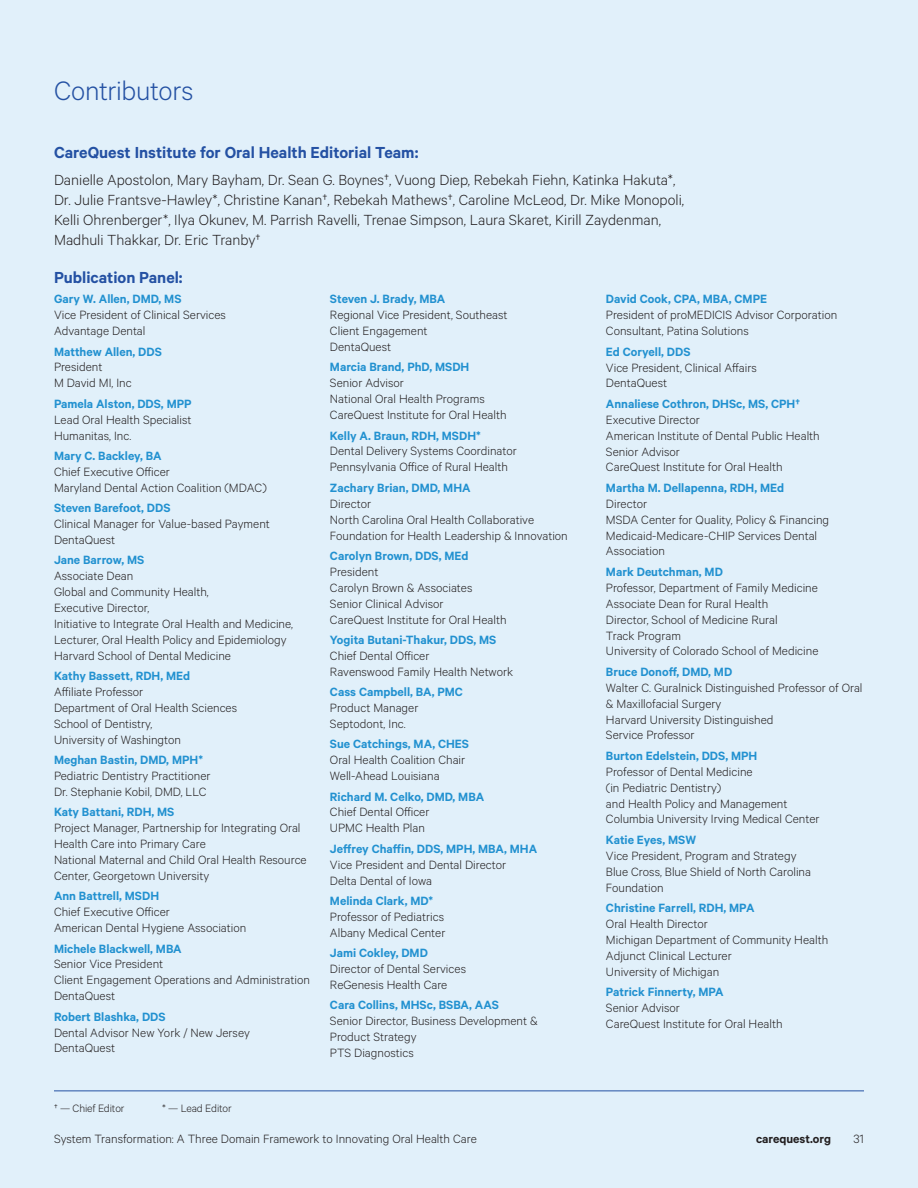
<style>
.page{position:relative;width:918px;height:1188px;background:#e1f0fa}
.page>*{position:absolute;margin:0;border:0;box-sizing:border-box;transform-origin:0 0}
.t1{font:300 30px "Calibre";letter-spacing:-.01em;color:#2451a3}
.t2{font:600 18px "Calibre";color:#2451a3}
.t3{font:300 16.5px/19.8px "Calibre";color:#231f20}
.t4{font:300 13.5px/15.9px "Calibre";color:#231f20}
.t5{font:600 13.5px "Calibre";color:#2291d0}
.t6{font:600 13.5px "Calibre";color:#231f20}
.t7{font:300 12px "Calibre";letter-spacing:-.01em;color:#231f20}
</style>
<div class="page">
<hr style="left:54px;top:1090px;width:810px;height:1px;background:#2451a3">
<h1 class="t1" style="left:54px;top:74px;width:141px">Contributors</h1>
<h2 class="t2" style="left:54px;top:142px;width:366px">CareQuest Institute for Oral Health Editorial Team:</h2>
<p class="t3" style="left:54px;top:170px;width:632px">Danielle Apostolon, Mary Bayham, Dr. Sean G. Boynes†, Vuong Diep, Rebekah Fiehn, Katinka Hakuta*, Dr. Julie Frantsve-Hawley*, Christine Kanan†, Rebekah Mathews†, Caroline McLeod, Dr. Mike Monopoli, Kelli Ohrenberger*, Ilya Okunev, M. Parrish Ravelli, Trenae Simpson, Laura Skaret, Kirill Zaydenman, Madhuli Thakkar, Dr. Eric Tranby†</p>
<h2 class="t2" style="left:54px;top:267px;width:130px">Publication Panel:</h2>
<p class="t5" style="left:54px;top:291px;width:129px">Gary W. Allen, DMD, MS</p>
<p class="t4" style="left:54px;top:306px;width:173px">Vice President of Clinical Services<br>Advantage Dental</p>
<p class="t5" style="left:54px;top:343px;width:109px">Matthew Allen, DDS</p>
<p class="t4" style="left:54px;top:359px;width:79px">President<br>M David MI, Inc</p>
<p class="t5" style="left:54px;top:395px;width:139px">Pamela Alston, DDS, MPP</p>
<p class="t4" style="left:54px;top:411px;width:139px">Lead Oral Health Specialist<br>Humanitas, Inc.</p>
<p class="t5" style="left:54px;top:448px;width:109px">Mary C. Backley, BA</p>
<p class="t4" style="left:54px;top:463px;width:214px">Chief Executive Officer<br>Maryland Dental Action Coalition (MDAC)</p>
<p class="t5" style="left:54px;top:500px;width:118px">Steven Barefoot, DDS</p>
<p class="t4" style="left:54px;top:515px;width:217px">Clinical Manager for Value-based Payment<br>DentaQuest</p>
<p class="t5" style="left:54px;top:552px;width:92px">Jane Barrow, MS</p>
<p class="t4" style="left:54px;top:567px;width:241px">Associate Dean<br>Global and Community Health,<br>Executive Director,<br>Initiative to Integrate Oral Health and Medicine, Lecturer, Oral Health Policy and Epidemiology Harvard School of Dental Medicine</p>
<p class="t5" style="left:54px;top:668px;width:138px">Kathy Bassett, RDH, MEd</p>
<p class="t4" style="left:54px;top:683px;width:185px">Affiliate Professor<br>Department of Oral Health Sciences<br>School of Dentistry,<br>University of Washington</p>
<p class="t5" style="left:54px;top:752px;width:151px">Meghan Bastin, DMD, MPH*</p>
<p class="t4" style="left:54px;top:767px;width:158px">Pediatric Dentistry Practitioner<br>Dr. Stephanie Kobil, DMD, LLC</p>
<p class="t5" style="left:54px;top:804px;width:122px">Katy Battani, RDH, MS</p>
<p class="t4" style="left:54px;top:820px;width:254px">Project Manager, Partnership for Integrating Oral Health Care into Primary Care<br>National Maternal and Child Oral Health Resource Center, Georgetown University</p>
<p class="t5" style="left:54px;top:888px;width:107px">Ann Battrell, MSDH</p>
<p class="t4" style="left:54px;top:904px;width:194px">Chief Executive Officer<br>American Dental Hygiene Association</p>
<p class="t5" style="left:54px;top:940px;width:129px">Michele Blackwell, MBA</p>
<p class="t4" style="left:54px;top:956px;width:257px">Senior Vice President<br>Client Engagement Operations and Administration<br>DentaQuest</p>
<p class="t5" style="left:54px;top:1008px;width:113px">Robert Blashka, DDS</p>
<p class="t4" style="left:54px;top:1024px;width:197px">Dental Advisor New York / New Jersey<br>DentaQuest</p>
<p class="t5" style="left:330px;top:291px;width:117px">Steven J. Brady, MBA</p>
<p class="t4" style="left:330px;top:307px;width:179px">Regional Vice President, Southeast<br>Client Engagement<br>DentaQuest</p>
<p class="t5" style="left:330px;top:359px;width:141px">Marcia Brand, PhD, MSDH</p>
<p class="t4" style="left:330px;top:375px;width:178px">Senior Advisor<br>National Oral Health Programs<br>CareQuest Institute for Oral Health</p>
<p class="t5" style="left:330px;top:427px;width:152px">Kelly A. Braun, RDH, MSDH*</p>
<p class="t4" style="left:330px;top:443px;width:188px">Dental Delivery Systems Coordinator<br>Pennsylvania Office of Rural Health</p>
<p class="t5" style="left:330px;top:480px;width:142px">Zachary Brian, DMD, MHA</p>
<p class="t4" style="left:330px;top:495px;width:239px">Director<br>North Carolina Oral Health Collaborative<br>Foundation for Health Leadership &amp; Innovation</p>
<p class="t5" style="left:330px;top:548px;width:140px">Carolyn Brown, DDS, MEd</p>
<p class="t4" style="left:330px;top:563px;width:178px">President<br>Carolyn Brown &amp; Associates<br>Senior Clinical Advisor<br>CareQuest Institute for Oral Health</p>
<p class="t5" style="left:330px;top:632px;width:168px">Yogita Butani-Thakur, DDS, MS</p>
<p class="t4" style="left:330px;top:647px;width:185px">Chief Dental Officer<br>Ravenswood Family Health Network</p>
<p class="t5" style="left:330px;top:684px;width:135px">Cass Campbell, BA, PMC</p>
<p class="t4" style="left:330px;top:699px;width:90px">Product Manager<br>Septodont, Inc.</p>
<p class="t5" style="left:330px;top:736px;width:141px">Sue Catchings, MA, CHES</p>
<p class="t4" style="left:330px;top:751px;width:137px">Oral Health Coalition Chair<br>Well-Ahead Louisiana</p>
<p class="t5" style="left:330px;top:788px;width:156px">Richard M. Celko, DMD, MBA</p>
<p class="t4" style="left:330px;top:804px;width:101px">Chief Dental Officer<br>UPMC Health Plan</p>
<p class="t5" style="left:330px;top:841px;width:209px">Jeffrey Chaffin, DDS, MPH, MBA, MHA</p>
<p class="t4" style="left:330px;top:856px;width:178px">Vice President and Dental Director<br>Delta Dental of Iowa</p>
<p class="t5" style="left:330px;top:893px;width:105px">Melinda Clark, MD*</p>
<p class="t4" style="left:330px;top:908px;width:117px">Professor of Pediatrics<br>Albany Medical Center</p>
<p class="t5" style="left:330px;top:945px;width:99px">Jami Cokley, DMD</p>
<p class="t4" style="left:330px;top:960px;width:138px">Director of Dental Services<br>ReGenesis Health Care</p>
<p class="t5" style="left:330px;top:997px;width:170px">Cara Collins, MHSc, BSBA, AAS</p>
<p class="t4" style="left:330px;top:1013px;width:209px">Senior Director, Business Development &amp;<br>Product Strategy<br>PTS Diagnostics</p>
<p class="t5" style="left:606px;top:291px;width:163px">David Cook, CPA, MBA, CMPE</p>
<p class="t4" style="left:606px;top:307px;width:233px">President of proMEDICIS Advisor Corporation<br>Consultant, Patina Solutions</p>
<p class="t5" style="left:606px;top:343px;width:86px">Ed Coryell, DDS</p>
<p class="t4" style="left:606px;top:359px;width:152px">Vice President, Clinical Affairs<br>DentaQuest</p>
<p class="t5" style="left:606px;top:396px;width:196px">Annaliese Cothron, DHSc, MS, CPH†</p>
<p class="t4" style="left:606px;top:411px;width:215px">Executive Director<br>American Institute of Dental Public Health<br>Senior Advisor<br>CareQuest Institute for Oral Health</p>
<p class="t5" style="left:606px;top:480px;width:180px">Martha M. Dellapenna, RDH, MEd</p>
<p class="t4" style="left:606px;top:495px;width:225px">Director<br>MSDA Center for Quality, Policy &amp; Financing<br>Medicaid-Medicare-CHIP Services Dental<br>Association</p>
<p class="t5" style="left:606px;top:564px;width:118px">Mark Deutchman, MD</p>
<p class="t4" style="left:606px;top:579px;width:214px">Professor, Department of Family Medicine Associate Dean for Rural Health<br>Director, School of Medicine Rural<br>Track Program<br>University of Colorado School of Medicine</p>
<p class="t5" style="left:606px;top:664px;width:128px">Bruce Donoff, DMD, MD</p>
<p class="t4" style="left:606px;top:679px;width:258px">Walter C. Guralnick Distinguished Professor of Oral &amp; Maxillofacial Surgery<br>Harvard University Distinguished<br>Service Professor</p>
<p class="t5" style="left:606px;top:748px;width:153px">Burton Edelstein, DDS, MPH</p>
<p class="t4" style="left:606px;top:763px;width:215px">Professor of Dental Medicine<br>(in Pediatric Dentistry)<br>and Health Policy and Management Columbia University Irving Medical Center</p>
<p class="t5" style="left:606px;top:832px;width:92px">Katie Eyes, MSW</p>
<p class="t4" style="left:606px;top:847px;width:207px">Vice President, Program and Strategy<br>Blue Cross, Blue Shield of North Carolina<br>Foundation</p>
<p class="t5" style="left:606px;top:900px;width:150px">Christine Farrell, RDH, MPA</p>
<p class="t4" style="left:606px;top:915px;width:224px">Oral Health Director<br>Michigan Department of Community Health<br>Adjunct Clinical Lecturer<br>University of Michigan</p>
<p class="t5" style="left:606px;top:984px;width:119px">Patrick Finnerty, MPA</p>
<p class="t4" style="left:606px;top:999px;width:178px">Senior Advisor<br>CareQuest Institute for Oral Health</p>
<p class="t7" style="left:54px;top:1101px;width:72px">† — Chief Editor</p>
<p class="t7" style="left:162px;top:1101px;width:71px">* — Lead Editor</p>
<p class="t4" style="left:54px;top:1130px;width:424px">System Transformation: A Three Domain Framework to Innovating Oral Health Care</p>
<p class="t6" style="left:756px;top:1131px;width:77px">carequest.org</p>
<p class="t4" style="left:853px;top:1130px;width:12px">31</p>
</div>
